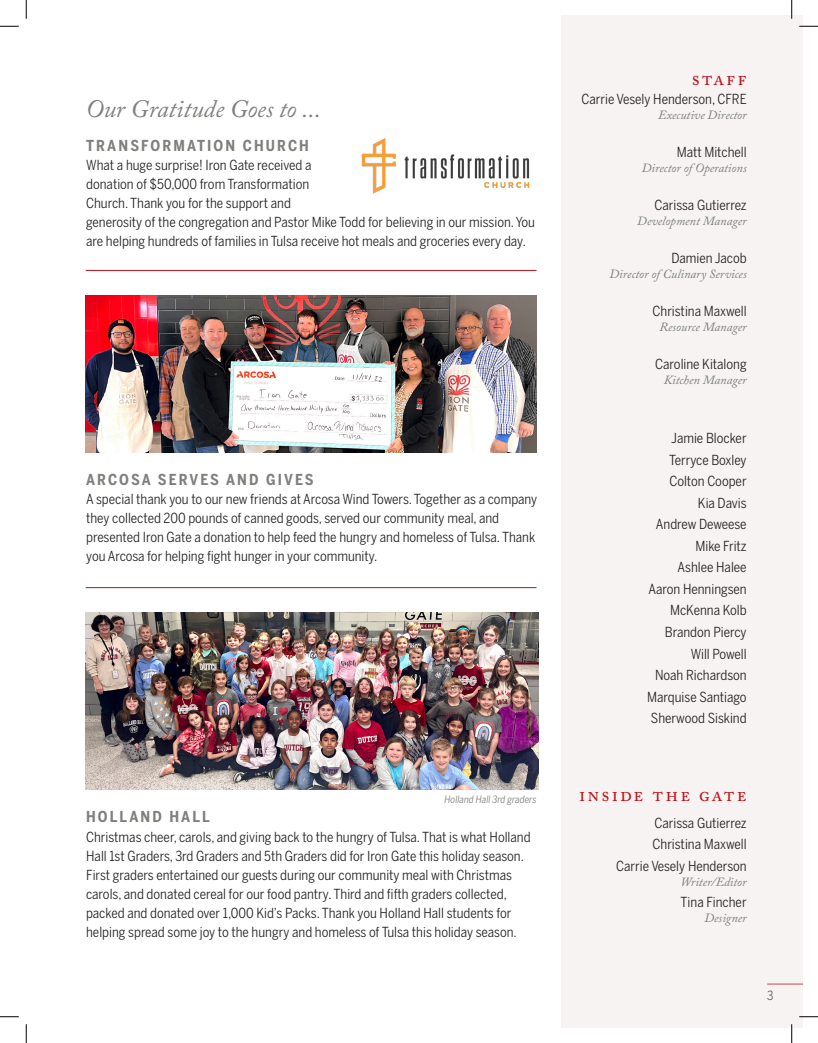
<style>
.page{position:relative;width:818px;height:1043px;background:#fff}
.page>*{position:absolute;margin:0;border:0;box-sizing:border-box;transform-origin:0 0}
.t1{font:italic 25px "Adobe Caslon Pro";color:#7d807b}
.t2{font:20px "Adobe Caslon Pro";letter-spacing:.1em;color:#c01119}
.t3{font:700 15px "Benton Sans Cond";letter-spacing:.14em;color:#7d807b}
.t4{font:13.75px/19px "Benton Sans Cond";color:#231f20}
.t5{font:italic 12.5px "Adobe Caslon Pro";color:#7d807b}
.t6{font:12.5px "Benton Sans Cond";color:#231f20}
.t7{font:italic 10px "Benton Sans Cond";color:#7d807b}
</style>
<div class="page">
<div style="left:561px;top:15px;width:241px;height:1013px;background:#f6f3f2"></div>
<hr style="left:86px;top:587px;width:450px;height:1px;background:#c01119">
<hr style="left:86px;top:270px;width:450px;height:1px;background:#c01119">
<img style="left:361px;top:138px;width:169px;height:56px">
<img style="left:86px;top:295px;width:450px;height:157px">
<img style="left:86px;top:612px;width:452px;height:177px">
<svg style="left:0;top:25px;width:19px;height:2px"></svg>
<svg style="left:799px;top:25px;width:19px;height:2px"></svg>
<svg style="left:0;top:1016px;width:19px;height:1px"></svg>
<svg style="left:799px;top:1015px;width:19px;height:2px"></svg>
<svg style="left:25px;top:0;width:2px;height:19px"></svg>
<svg style="left:25px;top:1024px;width:2px;height:18px"></svg>
<svg style="left:791px;top:0;width:1px;height:19px"></svg>
<svg style="left:791px;top:1024px;width:1px;height:18px"></svg>
<p class="t1" style="left:86px;top:94px;width:237px">Our Gratitude Goes to ...</p>
<p class="t3" style="left:86px;top:137px;width:224px">TRANSFORMATION CHURCH</p>
<p class="t4" style="left:86px;top:156px;width:450px">What a huge surprise! Iron Gate received a<br>donation of $50,000 from Transformation<br>Church. Thank you for the support and<br>generosity of the congregation and Pastor Mike Todd for believing in our mission. You are helping hundreds of families in Tulsa receive hot meals and groceries every day.</p>
<p class="t3" style="left:86px;top:471px;width:229px">ARCOSA SERVES AND GIVES</p>
<p class="t4" style="left:86px;top:490px;width:452px">A special thank you to our new friends at Arcosa Wind Towers. Together as a company they collected 200 pounds of canned goods, served our community meal, and presented Iron Gate a donation to help feed the hungry and homeless of Tulsa. Thank you Arcosa for helping fight hunger in your community.</p>
<p class="t7" style="left:444px;top:793px;width:94px">Holland Hall 3rd graders</p>
<p class="t3" style="left:86px;top:808px;width:125px">HOLLAND HALL</p>
<p class="t4" style="left:86px;top:827px;width:446px">Christmas cheer, carols, and giving back to the hungry of Tulsa. That is what Holland Hall 1st Graders, 3rd Graders and 5th Graders did for Iron Gate this holiday season.<br>First graders entertained our guests during our community meal with Christmas carols, and donated cereal for our food pantry. Third and fifth graders collected, packed and donated over 1,000 Kid’s Packs. Thank you Holland Hall students for helping spread some joy to the hungry and homeless of Tulsa this holiday season.</p>
<p class="t2" style="left:691px;top:66px;width:56px">staff</p>
<p class="t4" style="left:581px;top:89px;width:167px">Carrie Vesely Henderson, CFRE</p>
<p class="t5" style="left:658px;top:107px;width:90px">Executive Director</p>
<p class="t4" style="left:676px;top:142px;width:71px">Matt Mitchell</p>
<p class="t5" style="left:641px;top:160px;width:106px">Director of Operations</p>
<p class="t4" style="left:654px;top:195px;width:94px">Carissa Gutierrez</p>
<p class="t5" style="left:637px;top:213px;width:111px">Development Manager</p>
<p class="t4" style="left:671px;top:248px;width:77px">Damien Jacob</p>
<p class="t5" style="left:609px;top:266px;width:139px">Director of Culinary Services</p>
<p class="t4" style="left:652px;top:301px;width:96px">Christina Maxwell</p>
<p class="t5" style="left:659px;top:319px;width:89px">Resource Manager</p>
<p class="t4" style="left:655px;top:354px;width:93px">Caroline Kitalong</p>
<p class="t5" style="left:663px;top:372px;width:84px">Kitchen Manager</p>
<p class="t4" style="left:671px;top:429px;width:77px">Jamie Blocker</p>
<p class="t4" style="left:669px;top:450px;width:79px">Terryce Boxley</p>
<p class="t4" style="left:669px;top:472px;width:79px">Colton Cooper</p>
<p class="t4" style="left:698px;top:493px;width:50px">Kia Davis</p>
<p class="t4" style="left:656px;top:515px;width:92px">Andrew Deweese</p>
<p class="t4" style="left:695px;top:536px;width:53px">Mike Fritz</p>
<p class="t4" style="left:677px;top:558px;width:71px">Ashlee Halee</p>
<p class="t4" style="left:648px;top:579px;width:100px">Aaron Henningsen</p>
<p class="t4" style="left:670px;top:601px;width:78px">McKenna Kolb</p>
<p class="t4" style="left:664px;top:622px;width:83px">Brandon Piercy</p>
<p class="t4" style="left:690px;top:644px;width:57px">Will Powell</p>
<p class="t4" style="left:655px;top:665px;width:93px">Noah Richardson</p>
<p class="t4" style="left:647px;top:687px;width:101px">Marquise Santiago</p>
<p class="t4" style="left:651px;top:708px;width:97px">Sherwood Siskind</p>
<p class="t2" style="left:579px;top:782px;width:169px">inside the gate</p>
<p class="t4" style="left:654px;top:813px;width:94px">Carissa Gutierrez</p>
<p class="t4" style="left:652px;top:834px;width:96px">Christina Maxwell</p>
<p class="t4" style="left:616px;top:856px;width:132px">Carrie Vesely Henderson</p>
<p class="t5" style="left:680px;top:874px;width:68px">Writer/Editor</p>
<p class="t4" style="left:680px;top:892px;width:68px">Tina Fincher</p>
<p class="t5" style="left:704px;top:910px;width:44px">Designer</p>
<p class="t6" style="left:767px;top:988px;width:8px">3</p>
</div>
